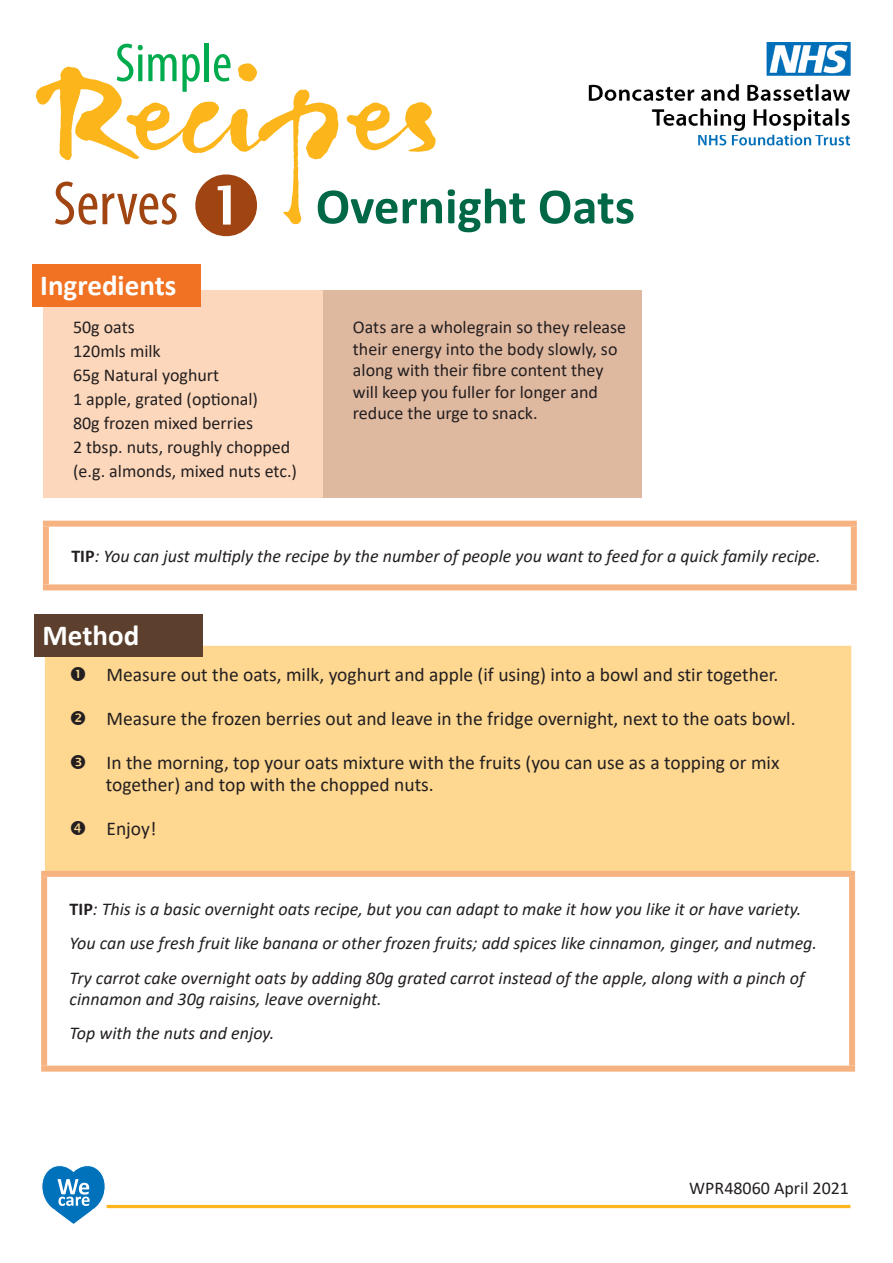
<style>
.page{position:relative;width:893px;height:1263px;background:#fff}
.page>*{position:absolute;margin:0;border:0;box-sizing:border-box;transform-origin:0 0}
.t1{font:159.45px "Gizmo";color:#fcb61c}
.t2{font:condensed 62.7px "Myriad Pro";color:#a04512}
.t3{font:condensed 55.2px "Myriad Pro";color:#00ab4d}
.t4{font:700 51px "Calibri";color:#006847}
.t5{font:700 29.1px "Calibri";color:#fff}
.t6{font:19.5px "Calibri";color:#231f20}
.t7{font:italic 18px/21.6px "Calibri";color:#231f20}
.t8{font:18px/21.6px "Calibri";color:#231f20}
.s1{font-weight:700;font-style:normal}
</style>
<div class="page">
<div style="left:43px;top:290px;width:280px;height:207px;background:#fcd7bb"></div>
<div style="left:323px;top:290px;width:319px;height:207px;background:#dfb8a0"></div>
<img style="left:588px;top:43px;width:263px;height:103px">
<hr style="left:107px;top:1205px;width:743px;height:3px;background:#fcb61c">
<svg style="left:41px;top:1165px;width:68px;height:59px"></svg>
<div style="left:44px;top:645px;width:808px;height:229px;background:#fed791"></div>
<hr style="left:43px;top:644px;width:810px;height:2px;background:#fff">
<hr style="left:43px;top:646px;width:2px;height:225px;background:#fff">
<hr style="left:851px;top:646px;width:2px;height:225px;background:#fff">
<div style="left:41px;top:871px;width:814px;height:6px;background:#f7b281"></div>
<div style="left:41px;top:877px;width:6px;height:188px;background:#f7b281"></div>
<div style="left:849px;top:877px;width:6px;height:188px;background:#f7b281"></div>
<div style="left:41px;top:1065px;width:814px;height:6px;background:#f7b281"></div>
<div style="left:32px;top:264px;width:168px;height:43px;background:#f07222"></div>
<div style="left:34px;top:614px;width:169px;height:43px;background:#5c402d"></div>
<div style="left:43px;top:521px;width:814px;height:6px;background:#f7b281"></div>
<div style="left:43px;top:527px;width:6px;height:57px;background:#f7b281"></div>
<div style="left:851px;top:527px;width:6px;height:57px;background:#f7b281"></div>
<div style="left:43px;top:584px;width:814px;height:6px;background:#f7b281"></div>
<p class="t3" style="left:115px;top:30px;width:118px">Simple</p>
<p class="t1" style="left:43px;top:-10px;width:395px">Recipes</p>
<p class="t2" style="left:53px;top:166px;width:126px">Serves</p>
<p class="t4" style="left:316px;top:170px;width:321px">Overnight Oats</p>
<p class="t5" style="left:40px;top:264px;width:138px">Ingredients</p>
<p class="t8" style="left:73px;top:316px;width:63px">50g oats</p>
<p class="t8" style="left:73px;top:340px;width:89px">120mls milk</p>
<p class="t8" style="left:73px;top:364px;width:148px">65g Natural yoghurt</p>
<p class="t8" style="left:73px;top:388px;width:187px">1 apple, grated (optional)</p>
<p class="t8" style="left:73px;top:412px;width:182px">80g frozen mixed berries</p>
<p class="t8" style="left:73px;top:436px;width:219px">2 tbsp. nuts, roughly chopped</p>
<p class="t8" style="left:73px;top:460px;width:226px">(e.g. almonds, mixed nuts etc.)</p>
<p class="t8" style="left:353px;top:316px;width:275px">Oats are a wholegrain so they release their energy into the body slowly, so along with their fibre content they will keep you fuller for longer and reduce the urge to snack.</p>
<p class="t7" style="left:71px;top:545px;width:751px"><span class="s1">TIP</span>: You can just multiply the recipe by the number of people you want to feed for a quick family recipe.</p>
<p class="t5" style="left:43px;top:614px;width:98px">Method</p>
<p class="t6" style="left:107px;top:661px;width:673px">Measure out the oats, milk, yoghurt and apple (if using) into a bowl and stir together.</p>
<p class="t6" style="left:107px;top:705px;width:691px">Measure the frozen berries out and leave in the fridge overnight, next to the oats bowl.</p>
<p class="t6" style="left:107px;top:749px;width:674px">In the morning, top your oats mixture with the fruits (you can use as a topping or mix</p>
<p class="t6" style="left:106px;top:771px;width:329px">together) and top with the chopped nuts.</p>
<p class="t6" style="left:107px;top:815px;width:51px">Enjoy!</p>
<p class="t7" style="left:70px;top:897px;width:733px"><span class="s1">TIP</span>: This is a basic overnight oats recipe, but you can adapt to make it how you like it or have variety.</p>
<p class="t7" style="left:70px;top:931px;width:749px">You can use fresh fruit like banana or other frozen fruits; add spices like cinnamon, ginger, and nutmeg.</p>
<p class="t7" style="left:70px;top:966px;width:736px">Try carrot cake overnight oats by adding 80g grated carrot instead of the apple, along with a pinch of cinnamon and 30g raisins, leave overnight.</p>
<p class="t7" style="left:70px;top:1022px;width:206px">Top with the nuts and enjoy.</p>
<p class="t8" style="left:689px;top:1177px;width:161px">WPR48060 April 2021</p>
</div>
